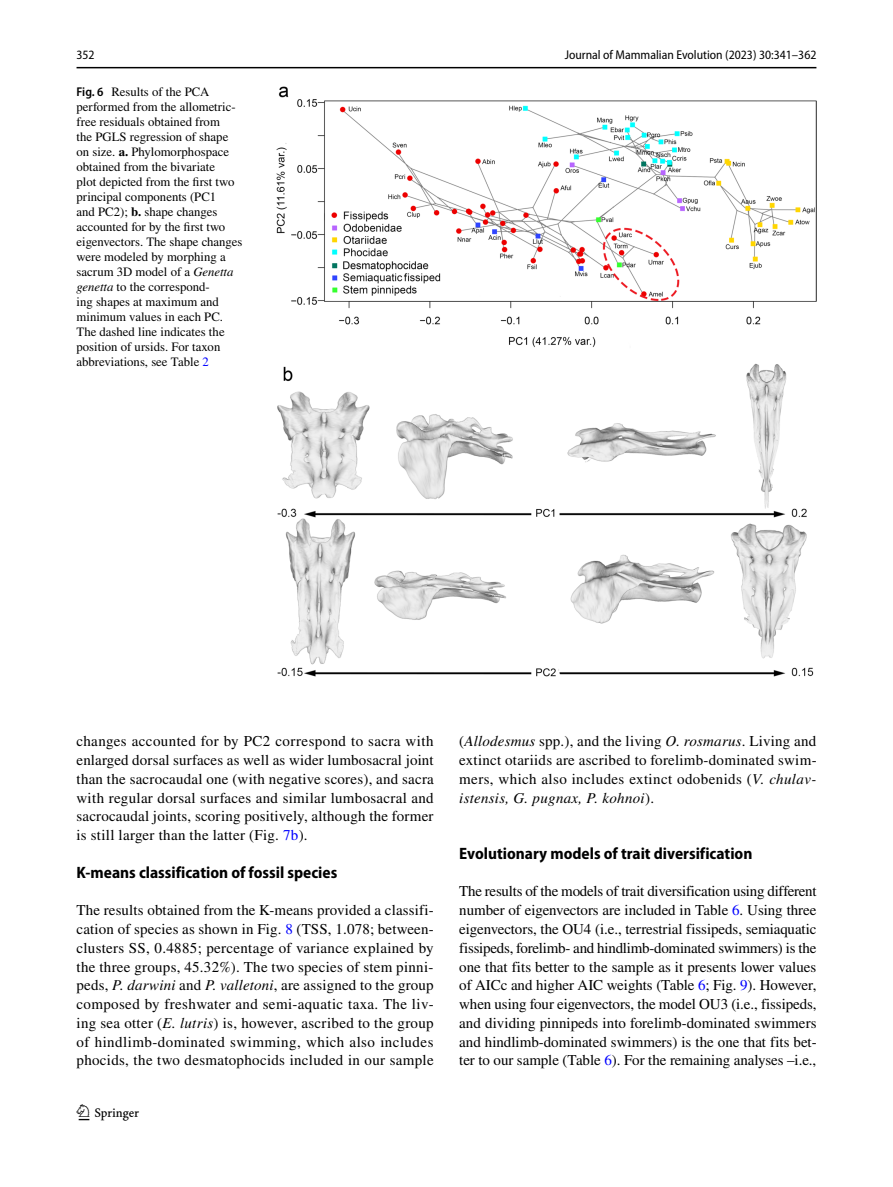
<style>
.page{position:relative;width:893px;height:1187px;background:#fff}
.page>*{position:absolute;margin:0;border:0;box-sizing:border-box;transform-origin:0 0}
.t1{font:22.5px "Springnew Regular 2";color:#000}
.t2{font:700 semi-condensed 16.5px "Myriad Pro";color:#000}
.t3{font:15px/18.8px "STIX";letter-spacing:.02em;color:#000;text-align:justify}
.t4{font:12.75px/15px "STIX";color:#000}
.t5{font:semi-condensed 12.75px "Myriad Pro";color:#000}
.s1{font-family:"Myriad Pro";font-weight:600;font-stretch:semi-condensed}
.s2{font-weight:700}
.s3{font-style:italic}
.s4{color:#00f}
</style>
<div class="page">
<hr style="left:77px;top:67px;width:739px;height:1px;background:#000">
<img style="left:276px;top:87px;width:540px;height:589px">
<p class="t5" style="left:77px;top:48px;width:20px">352</p>
<p class="t5" style="left:565px;top:48px;width:253px">Journal of Mammalian Evolution (2023) 30:341–362</p>
<p class="t4" style="left:77px;top:85px;width:167px"><span class="s1">Fig. 6</span> Results of the PCA performed from the allometric&shy;free residuals obtained from<br>the PGLS regression of shape on size. <span class="s2">a.</span> Phylomorphospace obtained from the bivariate<br>plot depicted from the first two principal components (PC1<br>and PC2); <span class="s2">b.</span> shape changes accounted for by the first two eigenvectors. The shape changes were modeled by morphing a sacrum 3D model of a <span class="s3">Genetta genetta</span> to the correspond-<br>ing shapes at maximum and minimum values in each PC.<br>The dashed line indicates the position of ursids. For taxon abbreviations, see Table <span class="s4">2</span></p>
<p class="t3" style="left:77px;top:733px;width:359px">changes accounted for by PC2 correspond to sacra with enlarged dorsal surfaces as well as wider lumbosacral joint than the sacrocaudal one (with negative scores), and sacra with regular dorsal surfaces and similar lumbosacral and sacrocaudal joints, scoring positively, although the former is still larger than the latter (Fig. <span class="s4">7b</span>).</p>
<p class="t2" style="left:77px;top:862px;width:262px">K‑means classification of fossil species</p>
<p class="t3" style="left:77px;top:901px;width:359px">The results obtained from the K-means provided a classifi&shy;cation of species as shown in Fig. <span class="s4">8</span> (TSS, 1.078; between&shy;clusters SS, 0.4885; percentage of variance explained by the three groups, 45.32%). The two species of stem pinni&shy;peds, <span class="s3">P. darwini</span> and <span class="s3">P. valletoni</span>, are assigned to the group composed by freshwater and semi-aquatic taxa. The liv&shy;ing sea otter (<span class="s3">E. lutris</span>) is, however, ascribed to the group of hindlimb-dominated swimming, which also includes phocids, the two desmatophocids included in our sample</p>
<h1 class="t1" style="left:79px;top:1104px;width:62px">1 3</h1>
<p class="t3" style="left:459px;top:733px;width:359px">(<span class="s3">Allodesmus</span> spp.), and the living <span class="s3">O. rosmarus</span>. Living and extinct otariids are ascribed to forelimb-dominated swim&shy;mers, which also includes extinct odobenids (<span class="s3">V. chulav&shy;istensis, G. pugnax, P. kohnoi</span>).</p>
<p class="t2" style="left:459px;top:844px;width:295px">Evolutionary models of trait diversification</p>
<p class="t3" style="left:459px;top:883px;width:359px">The results of the models of trait diversification using different number of eigenvectors are included in Table <span class="s4">6</span>. Using three eigenvectors, the OU4 (i.e., terrestrial fissipeds, semiaquatic fissipeds, forelimb- and hindlimb-dominated swimmers) is the one that fits better to the sample as it presents lower values of AICc and higher AIC weights (Table <span class="s4">6</span>; Fig. <span class="s4">9</span>). However, when using four eigenvectors, the model OU3 (i.e., fissipeds, and dividing pinnipeds into forelimb-dominated swimmers and hindlimb-dominated swimmers) is the one that fits bet&shy;ter to our sample (Table <span class="s4">6</span>). For the remaining analyses –i.e.,</p>
</div>
